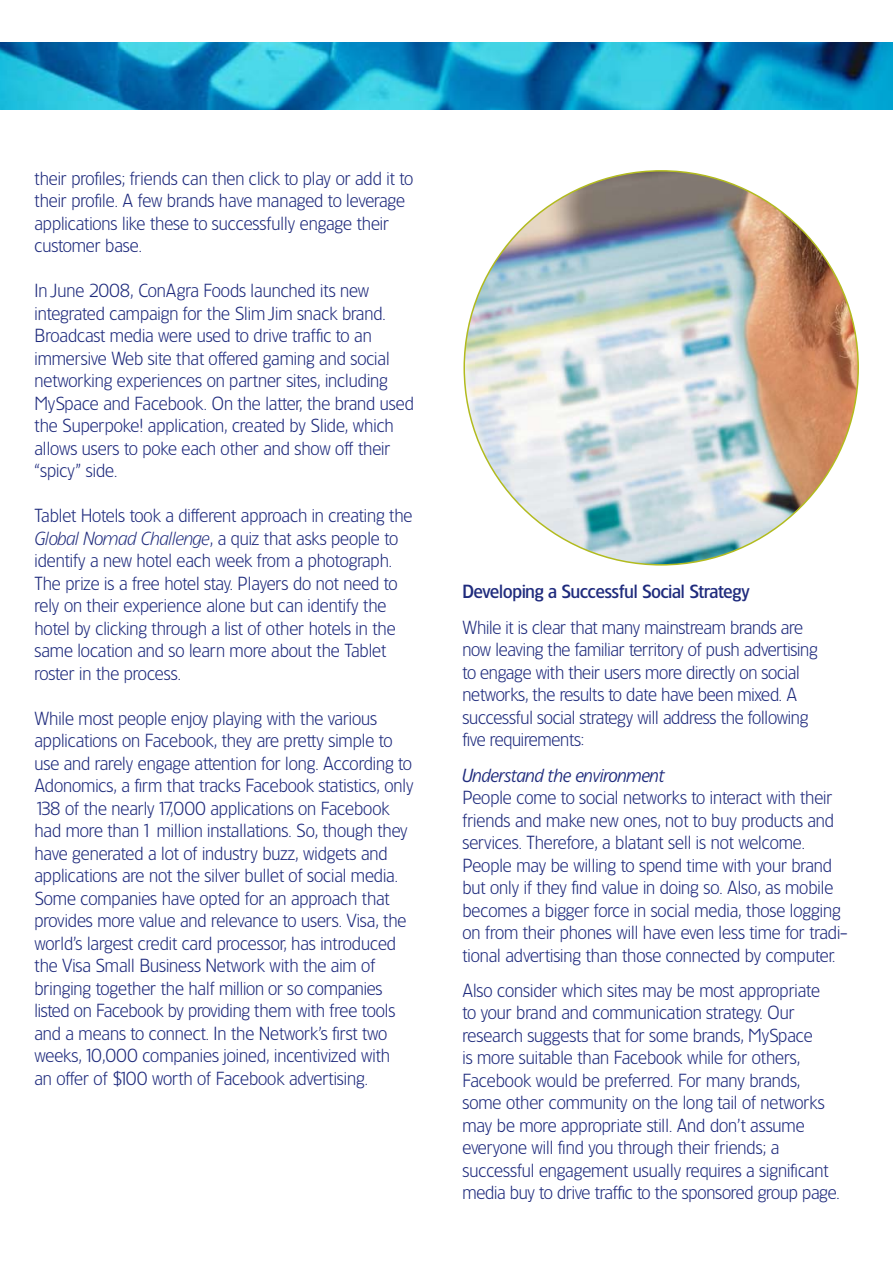
<style>
.page{position:relative;width:893px;height:1263px;background:#fff}
.page>*{position:absolute;margin:0;border:0;box-sizing:border-box;transform-origin:0 0}
.t1{font:300 18px/22.5px "TF Forever";color:#1f2b7d}
.t2{font:500 18px "TF Forever";color:#1f2b7d}
.t3{font:italic 18px "TF Forever";color:#1f2b7d}
.s1{font-style:italic}
</style>
<div class="page">
<img style="left:0;top:43px;width:893px;height:67px">
<img style="left:464px;top:171px;width:394px;height:394px;border-radius:197px">
<p class="t1" style="left:34px;top:167px;width:380px">their profiles; friends can then click to play or add it to their profile. A few brands have managed to leverage applications like these to successfully engage their customer base.</p>
<p class="t1" style="left:34px;top:279px;width:381px">In June 2008, ConAgra Foods launched its new integrated campaign for the Slim Jim snack brand.<br>Broadcast media were used to drive traffic to an immersive Web site that offered gaming and social networking experiences on partner sites, including MySpace and Facebook. On the latter, the brand used the Superpoke! application, created by Slide, which allows users to poke each other and show off their “spicy” side.</p>
<p class="t1" style="left:34px;top:504px;width:379px">Tablet Hotels took a different approach in creating the <span class="s1">Global Nomad Challenge</span>, a quiz that asks people to identify a new hotel each week from a photograph.<br>The prize is a free hotel stay. Players do not need to rely on their experience alone but can identify the hotel by clicking through a list of other hotels in the same location and so learn more about the Tablet roster in the process.</p>
<p class="t1" style="left:34px;top:707px;width:381px">While most people enjoy playing with the various applications on Facebook, they are pretty simple to use and rarely engage attention for long. According to Adonomics, a firm that tracks Facebook statistics, only 138 of the nearly 17,000 applications on Facebook had more than 1 million installations. So, though they have generated a lot of industry buzz, widgets and applications are not the silver bullet of social media.<br>Some companies have opted for an approach that provides more value and relevance to users. Visa, the world’s largest credit card processor, has introduced the Visa Small Business Network with the aim of bringing together the half million or so companies listed on Facebook by providing them with free tools and a means to connect. In the Network’s first two weeks, 10,000 companies joined, incentivized with<br>an offer of $100 worth of Facebook advertising.</p>
<p class="t2" style="left:462px;top:581px;width:289px">Developing a Successful Social Strategy</p>
<p class="t1" style="left:462px;top:616px;width:357px">While it is clear that many mainstream brands are now leaving the familiar territory of push advertising to engage with their users more directly on social networks, the results to date have been mixed. A successful social strategy will address the following five requirements:</p>
<p class="t3" style="left:462px;top:764px;width:204px">Understand the environment</p>
<p class="t1" style="left:462px;top:786px;width:387px">People come to social networks to interact with their friends and make new ones, not to buy products and services. Therefore, a blatant sell is not welcome.<br>People may be willing to spend time with your brand but only if they find value in doing so. Also, as mobile becomes a bigger force in social media, those logging on from their phones will have even less time for tradi&shy;tional advertising than those connected by computer.</p>
<p class="t1" style="left:462px;top:979px;width:379px">Also consider which sites may be most appropriate<br>to your brand and communication strategy. Our research suggests that for some brands, MySpace<br>is more suitable than Facebook while for others, Facebook would be preferred. For many brands, some other community on the long tail of networks may be more appropriate still. And don’t assume everyone will find you through their friends; a successful engagement usually requires a significant media buy to drive traffic to the sponsored group page.</p>
</div>
